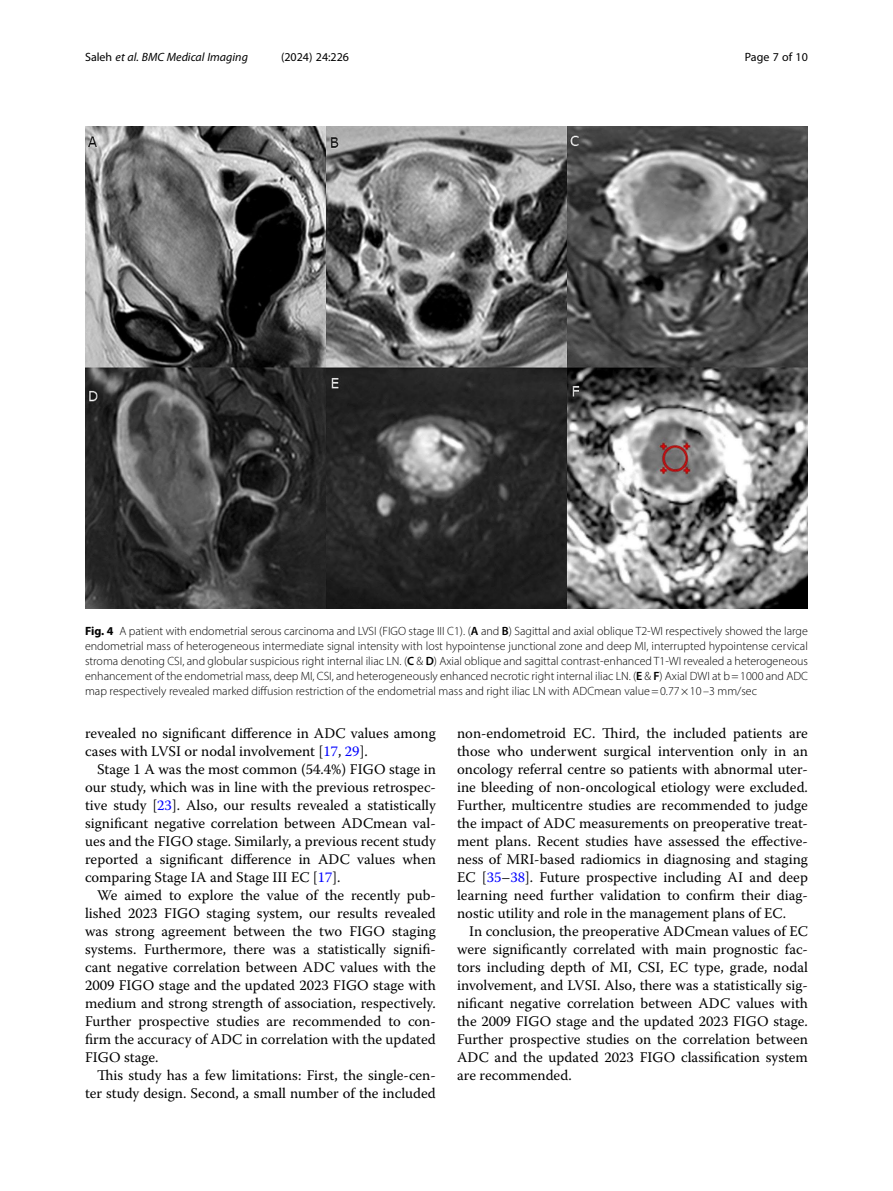
<style>
.page{position:relative;width:893px;height:1191px;background:#fff}
.page>*{position:absolute;margin:0;border:0;box-sizing:border-box;transform-origin:0 0}
.Body_Text_Indent{font:14.7px/18px "Warnock Pro";color:#000;text-align:justify}
.Figure_Caption{font:300 12px/15px "Myriad Pro";color:#000;text-align:justify}
.t1{font:italic 12px "Myriad Pro";color:#000}
.t2{font:12px "Myriad Pro";color:#000}
.s1{font-style:normal}
.s2{font-weight:700}
.s3{font-weight:600}
.s4{color:#00f}
</style>
<div class="page">
<img style="left:85px;top:126px;width:723px;height:482px">
<p class="t1" style="left:85px;top:50px;width:164px"><span class="s1">Saleh</span> et al. BMC Medical Imaging</p>
<p class="t2" style="left:281px;top:50px;width:70px">(2024) 24:226</p>
<p class="t2" style="left:745px;top:50px;width:65px">Page 7 of 10</p>
<p class="Figure_Caption" style="left:85px;top:623px;width:724px"><span class="s2">Fig. 4</span> A patient with endometrial serous carcinoma and LVSI (FIGO stage III C1). (<span class="s3">A</span> and <span class="s3">B</span>) Sagittal and axial oblique T2-WI respectively showed the large endometrial mass of heterogeneous intermediate signal intensity with lost hypointense junctional zone and deep MI, interrupted hypointense cervical stroma denoting CSI, and globular suspicious right internal iliac LN. (<span class="s3">C</span> &amp; <span class="s3">D</span>) Axial oblique and sagittal contrast-enhanced T1-WI revealed a heterogeneous enhancement of the endometrial mass, deep MI, CSI, and heterogeneously enhanced necrotic right internal iliac LN. (<span class="s3">E</span> &amp; <span class="s3">F</span>) Axial DWI at b=1000 and ADC map respectively revealed marked diffusion restriction of the endometrial mass and right iliac LN with ADCmean value=0.77×10 –3 mm/sec</p>
<p class="Body_Text_Indent" style="left:85px;top:724px;width:352px">revealed no significant difference in ADC values among cases with LVSI or nodal involvement [<span class="s4">17</span>, <span class="s4">29</span>].</p>
<p class="Body_Text_Indent" style="left:85px;top:760px;width:352px;text-indent:12px">Stage 1 A was the most common (54.4%) FIGO stage in our study, which was in line with the previous retrospec&shy;tive study [<span class="s4">23</span>]. Also, our results revealed a statistically significant negative correlation between ADCmean val&shy;ues and the FIGO stage. Similarly, a previous recent study reported a significant difference in ADC values when comparing Stage IA and Stage III EC [<span class="s4">17</span>].</p>
<p class="Body_Text_Indent" style="left:85px;top:886px;width:352px;text-indent:12px">We aimed to explore the value of the recently pub&shy;lished 2023 FIGO staging system, our results revealed was strong agreement between the two FIGO staging systems. Furthermore, there was a statistically signifi&shy;cant negative correlation between ADC values with the 2009 FIGO stage and the updated 2023 FIGO stage with medium and strong strength of association, respectively.<br>Further prospective studies are recommended to con&shy;firm the accuracy of ADC in correlation with the updated FIGO stage.</p>
<p class="Body_Text_Indent" style="left:85px;top:1066px;width:352px;text-align:right">This study has a few limitations: First, the single-cen&shy;ter study design. Second, a small number of the included</p>
<p class="Body_Text_Indent" style="left:457px;top:724px;width:352px">non-endometroid EC. Third, the included patients are those who underwent surgical intervention only in an oncology referral centre so patients with abnormal uter&shy;ine bleeding of non-oncological etiology were excluded.<br>Further, multicentre studies are recommended to judge the impact of ADC measurements on preoperative treat&shy;ment plans. Recent studies have assessed the effective&shy;ness of MRI-based radiomics in diagnosing and staging EC [<span class="s4">35</span>–<span class="s4">38</span>]. Future prospective including AI and deep learning need further validation to confirm their diag&shy;nostic utility and role in the management plans of EC.</p>
<p class="Body_Text_Indent" style="left:457px;top:922px;width:352px;text-indent:12px">In conclusion, the preoperative ADCmean values of EC were significantly correlated with main prognostic fac&shy;tors including depth of MI, CSI, EC type, grade, nodal involvement, and LVSI. Also, there was a statistically sig&shy;nificant negative correlation between ADC values with the 2009 FIGO stage and the updated 2023 FIGO stage.<br>Further prospective studies on the correlation between ADC and the updated 2023 FIGO classification system are recommended.</p>
</div>
